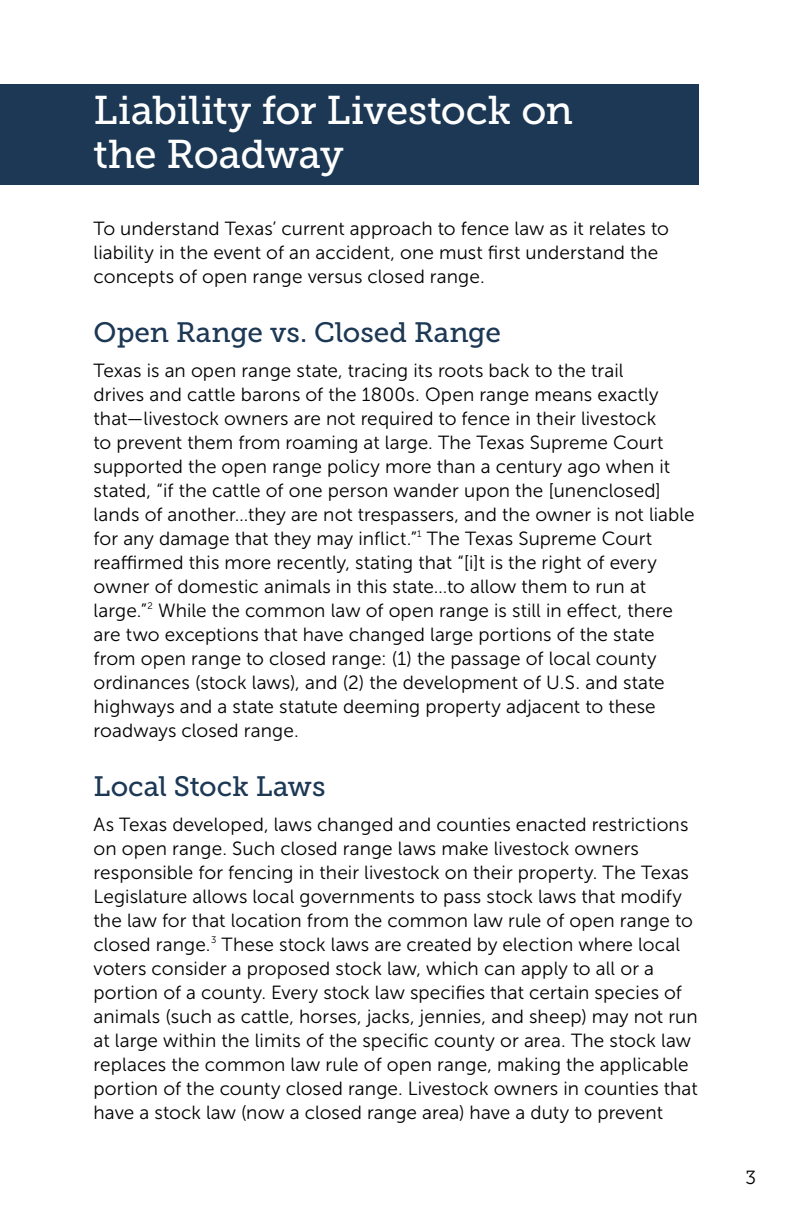
<style>
.page{position:relative;width:792px;height:1224px;background:#fff}
.page>*{position:absolute;margin:0;border:0;box-sizing:border-box;transform-origin:0 0}
.heading{font:40px/44px "Museo Slab 500";letter-spacing:-.015em;color:#fff}
.heading2{font:28px "Museo Slab 500";color:#1c3854}
.body_text{font:19px/24px "Museo Sans 300";letter-spacing:.005em;color:#000}
.t1{font:19px "Museo Slab 300";color:#000}
</style>
<div class="page">
<div style="left:0;top:85px;width:698px;height:100px;background:#1c3854"></div>
<h1 class="heading" style="left:94px;top:88px;width:481px">Liability for Livestock on the Roadway</h1>
<p class="body_text" style="left:94px;top:216px;width:577px">To understand Texas’ current approach to fence law as it relates to liability in the event of an accident, one must first understand the concepts of open range versus closed range.</p>
<h2 class="heading2" style="left:94px;top:317px;width:409px">Open Range vs. Closed Range</h2>
<p class="body_text" style="left:94px;top:358px;width:603px">Texas is an open range state, tracing its roots back to the trail<br>drives and cattle barons of the 1800s. Open range means exactly that—livestock owners are not required to fence in their livestock<br>to prevent them from roaming at large. The Texas Supreme Court supported the open range policy more than a century ago when it stated, “if the cattle of one person wander upon the [unenclosed] lands of another…they are not trespassers, and the owner is not liable for any damage that they may inflict.”<sup>1</sup> The Texas Supreme Court reaffirmed this more recently, stating that “[i]t is the right of every owner of domestic animals in this state…to allow them to run at large.”<sup>2</sup> While the common law of open range is still in effect, there are two exceptions that have changed large portions of the state from open range to closed range: (1) the passage of local county ordinances (stock laws), and (2) the development of U.S. and state highways and a state statute deeming property adjacent to these roadways closed range.</p>
<h2 class="heading2" style="left:94px;top:771px;width:233px">Local Stock Laws</h2>
<p class="body_text" style="left:94px;top:812px;width:606px">As Texas developed, laws changed and counties enacted restrictions on open range. Such closed range laws make livestock owners responsible for fencing in their livestock on their property. The Texas Legislature allows local governments to pass stock laws that modify the law for that location from the common law rule of open range to closed range.<sup>3</sup> These stock laws are created by election where local voters consider a proposed stock law, which can apply to all or a portion of a county. Every stock law specifies that certain species of animals (such as cattle, horses, jacks, jennies, and sheep) may not run at large within the limits of the specific county or area. The stock law replaces the common law rule of open range, making the applicable portion of the county closed range. Livestock owners in counties that have a stock law (now a closed range area) have a duty to prevent</p>
<p class="t1" style="left:745px;top:1167px;width:12px">3</p>
</div>
